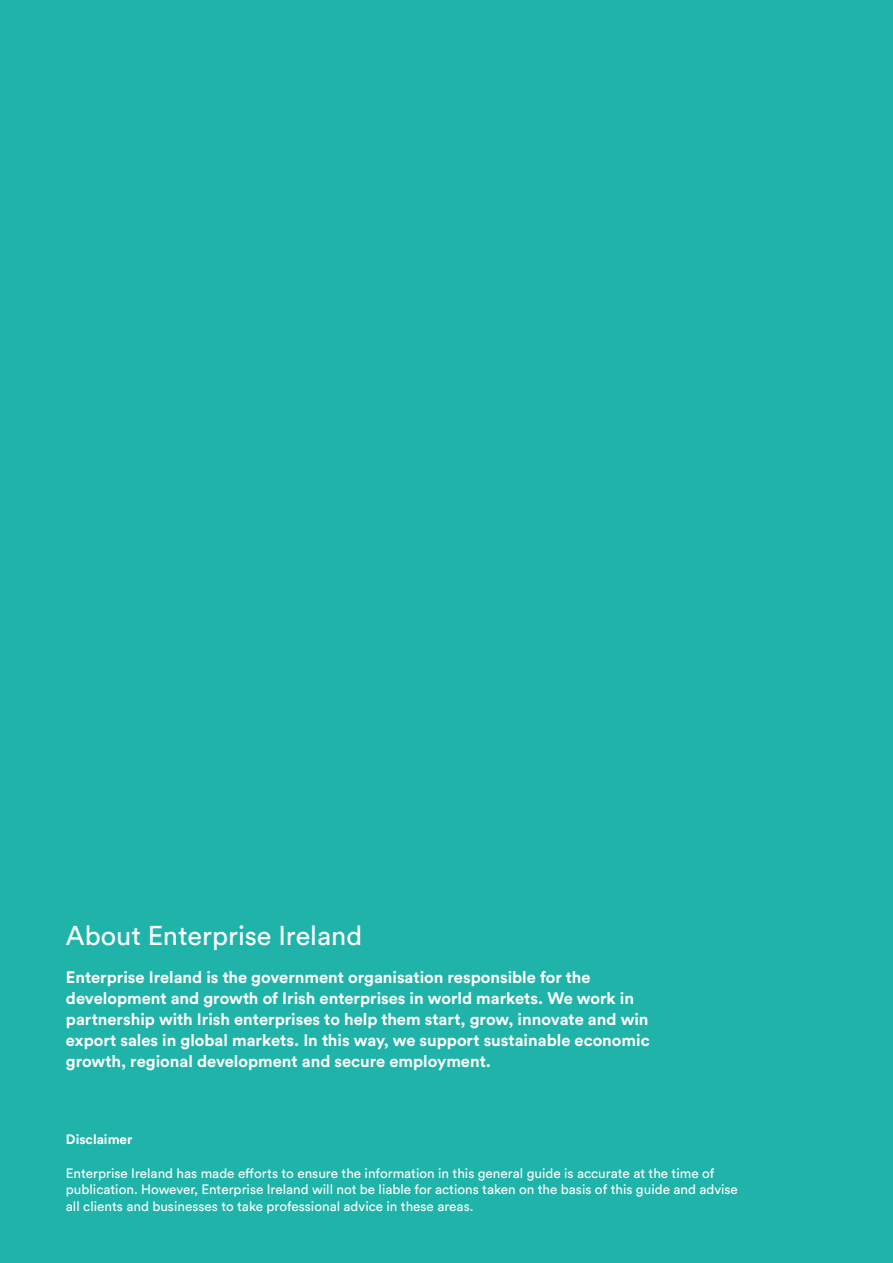
<style>
.page{position:relative;width:893px;height:1263px;background:#20b3aa}
.page>*{position:absolute;margin:0;border:0;box-sizing:border-box;transform-origin:0 0}
.t1{font:27px "Circular Std";color:#fff}
.t2{font:700 16.5px/21px "Circular Std";color:#fff}
.t3{font:13.5px/16.5px "Circular Std";color:#fff}
.t4{font:700 13.5px "Circular Std";color:#fff}
</style>
<div class="page">
<h1 class="t1" style="left:66px;top:919px;width:298px">About Enterprise Ireland</h1>
<p class="t2" style="left:66px;top:966px;width:585px">Enterprise Ireland is the government organisation responsible for the development and growth of Irish enterprises in world markets. We work in partnership with Irish enterprises to help them start, grow, innovate and win export sales in global markets. In this way, we support sustainable economic growth, regional development and secure employment.</p>
<p class="t4" style="left:66px;top:1131px;width:68px">Disclaimer</p>
<p class="t3" style="left:66px;top:1164px;width:673px">Enterprise Ireland has made efforts to ensure the information in this general guide is accurate at the time of publication. However, Enterprise Ireland will not be liable for actions taken on the basis of this guide and advise all clients and businesses to take professional advice in these areas.</p>
</div>
